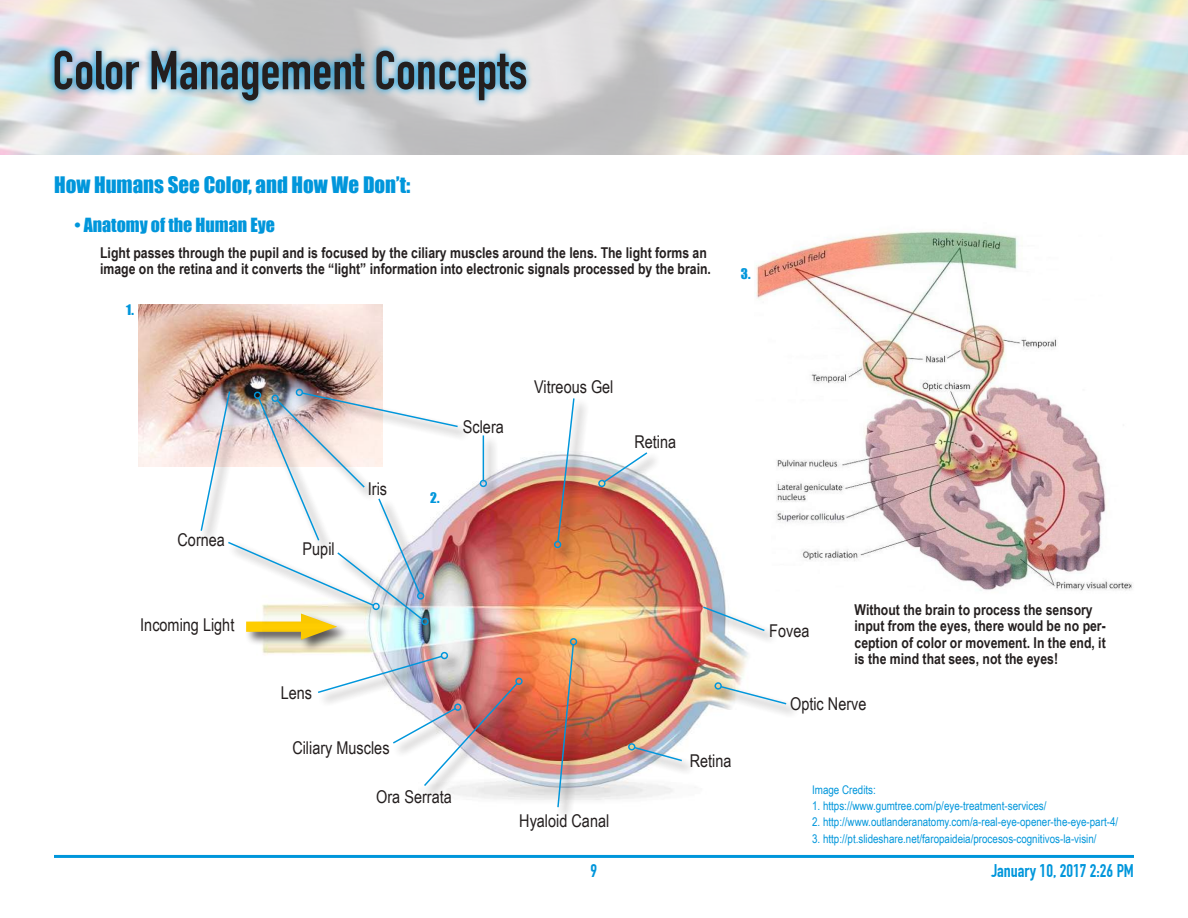
<style>
.page{position:relative;width:1188px;height:918px;background:#fff}
.page>*{position:absolute;margin:0;border:0;box-sizing:border-box;transform-origin:0 0}
.t1{font:700 53.85px "DIN Condensed";color:#241f1f}
.t2{font:20.85px "Impact";color:#0096db}
.t3{font:700 18px "DIN Condensed";color:#0096db}
.t4{font:18px "Impact";color:#0096db}
.t5{font:17.7px "Arial Narrow";color:#241f1f}
.t6{font:700 15px/16.5px "Arial Narrow";color:#241f1f}
.t7{font:13.5px "Impact";color:#0096db}
.t8{font:12px "Arial Narrow";color:#0096db}
</style>
<div class="page">
<hr style="left:54px;top:855px;width:1080px;height:3px;background:#0096db">
<svg style="left:47px;top:43px;width:486px;height:65px;background:#a6cbdd"></svg>
<img style="left:756px;top:231px;width:376px;height:360px">
<img style="left:265px;top:440px;width:506px;height:360px">
<img style="left:139px;top:304px;width:243px;height:162px">
<div style="left:597px;top:452px;width:64px;height:50px;background:#241f1f;opacity:.75"></div>
<svg style="left:602px;top:451px;width:47px;height:33px"></svg>
<div style="left:598px;top:480px;width:8px;height:7px;border:1px solid #0096db;border-radius:50%"></div>
<div style="left:479px;top:435px;width:22px;height:67px;background:#241f1f;opacity:.75"></div>
<hr style="left:483px;top:435px;width:1px;height:45px;background:#0096db">
<div style="left:480px;top:480px;width:7px;height:7px;border:1px solid #0096db;border-radius:50%"></div>
<div style="left:295px;top:388px;width:176px;height:53px;background:#241f1f;opacity:.75"></div>
<div style="left:296px;top:389px;width:7px;height:7px;border:1px solid #0096db;border-radius:50%"></div>
<div style="left:245px;top:613px;width:106px;height:41px;background:#241f1f;opacity:.75"></div>
<img style="left:200px;top:390px;width:259px;height:250px">
<div style="left:318px;top:651px;width:144px;height:56px;background:#241f1f;opacity:.75"></div>
<div style="left:441px;top:652px;width:7px;height:7px;border:1px solid #0096db;border-radius:50%"></div>
<div style="left:714px;top:681px;width:86px;height:38px;background:#241f1f;opacity:.75"></div>
<svg style="left:719px;top:685px;width:69px;height:21px"></svg>
<div style="left:714px;top:682px;width:8px;height:8px;border:1px solid #0096db;border-radius:50%"></div>
<div style="left:627px;top:742px;width:69px;height:33px;background:#241f1f;opacity:.75"></div>
<svg style="left:633px;top:746px;width:51px;height:16px"></svg>
<div style="left:628px;top:743px;width:7px;height:8px;border:1px solid #0096db;border-radius:50%"></div>
<div style="left:553px;top:397px;width:36px;height:166px;background:#241f1f;opacity:.75"></div>
<svg style="left:556px;top:397px;width:19px;height:146px"></svg>
<div style="left:554px;top:541px;width:7px;height:7px;border:1px solid #0096db;border-radius:50%"></div>
<div style="left:556px;top:637px;width:35px;height:184px;background:#241f1f;opacity:.75"></div>
<img style="left:556px;top:643px;width:19px;height:166px">
<div style="left:570px;top:638px;width:7px;height:7px;border:1px solid #0096db;border-radius:50%"></div>
<div style="left:424px;top:677px;width:113px;height:123px;background:#241f1f;opacity:.75"></div>
<div style="left:515px;top:678px;width:8px;height:7px;border:1px solid #0096db;border-radius:50%"></div>
<div style="left:703px;top:606px;width:75px;height:39px;background:#241f1f;opacity:.75"></div>
<svg style="left:701px;top:605px;width:65px;height:27px"></svg>
<img style="left:316px;top:655px;width:203px;height:133px">
<div style="left:454px;top:704px;width:7px;height:7px;border:1px solid #0096db;border-radius:50%"></div>
<h1 class="t1" style="left:52px;top:39px;width:477px">Color Management Concepts</h1>
<h2 class="t2" style="left:54px;top:169px;width:358px">How Humans See Color, and How We Don’t:</h2>
<p class="t4" style="left:74px;top:211px;width:202px">• Anatomy of the Human Eye</p>
<p class="t6" style="left:100px;top:243px;width:612px">Light passes through the pupil and is focused by the ciliary muscles around the lens. The light forms an image on the retina and it converts the “light” information into electronic signals processed by the brain.</p>
<p class="t7" style="left:126px;top:299px;width:9px">1.</p>
<p class="t7" style="left:741px;top:264px;width:11px">3.</p>
<p class="t5" style="left:178px;top:526px;width:49px">Cornea</p>
<p class="t5" style="left:140px;top:612px;width:96px">Incoming Light</p>
<p class="t5" style="left:303px;top:535px;width:34px">Pupil</p>
<p class="t5" style="left:368px;top:476px;width:21px">Iris</p>
<p class="t7" style="left:430px;top:487px;width:11px">2.</p>
<p class="t5" style="left:463px;top:414px;width:42px">Sclera</p>
<p class="t5" style="left:534px;top:374px;width:81px">Vitreous Gel</p>
<p class="t5" style="left:634px;top:428px;width:43px">Retina</p>
<p class="t5" style="left:281px;top:680px;width:33px">Lens</p>
<p class="t5" style="left:292px;top:735px;width:99px">Ciliary Muscles</p>
<p class="t5" style="left:376px;top:784px;width:77px">Ora Serrata</p>
<p class="t5" style="left:519px;top:808px;width:92px">Hyaloid Canal</p>
<p class="t5" style="left:690px;top:748px;width:43px">Retina</p>
<p class="t5" style="left:769px;top:618px;width:42px">Fovea</p>
<p class="t6" style="left:855px;top:601px;width:253px">Without the brain to process the sensory input from the eyes, there would be no per&shy;ception of color or movement. In the end, it is the mind that sees, not the eyes!</p>
<p class="t5" style="left:790px;top:691px;width:78px">Optic Nerve</p>
<p class="t8" style="left:812px;top:780px;width:65px">Image Credits:</p>
<p class="t8" style="left:812px;top:797px;width:236px">1. https://www.gumtree.com/p/eye-treatment-services/</p>
<p class="t8" style="left:812px;top:813px;width:308px">2. http://www.outlanderanatomy.com/a-real-eye-opener-the-eye-part-4/</p>
<p class="t8" style="left:812px;top:830px;width:286px">3. http://pt.slideshare.net/faropaideia/procesos-cognitivos-la-visin/</p>
<p class="t3" style="left:591px;top:860px;width:8px">9</p>
<p class="t3" style="left:991px;top:860px;width:144px">January 10, 2017 2:26 PM</p>
</div>
